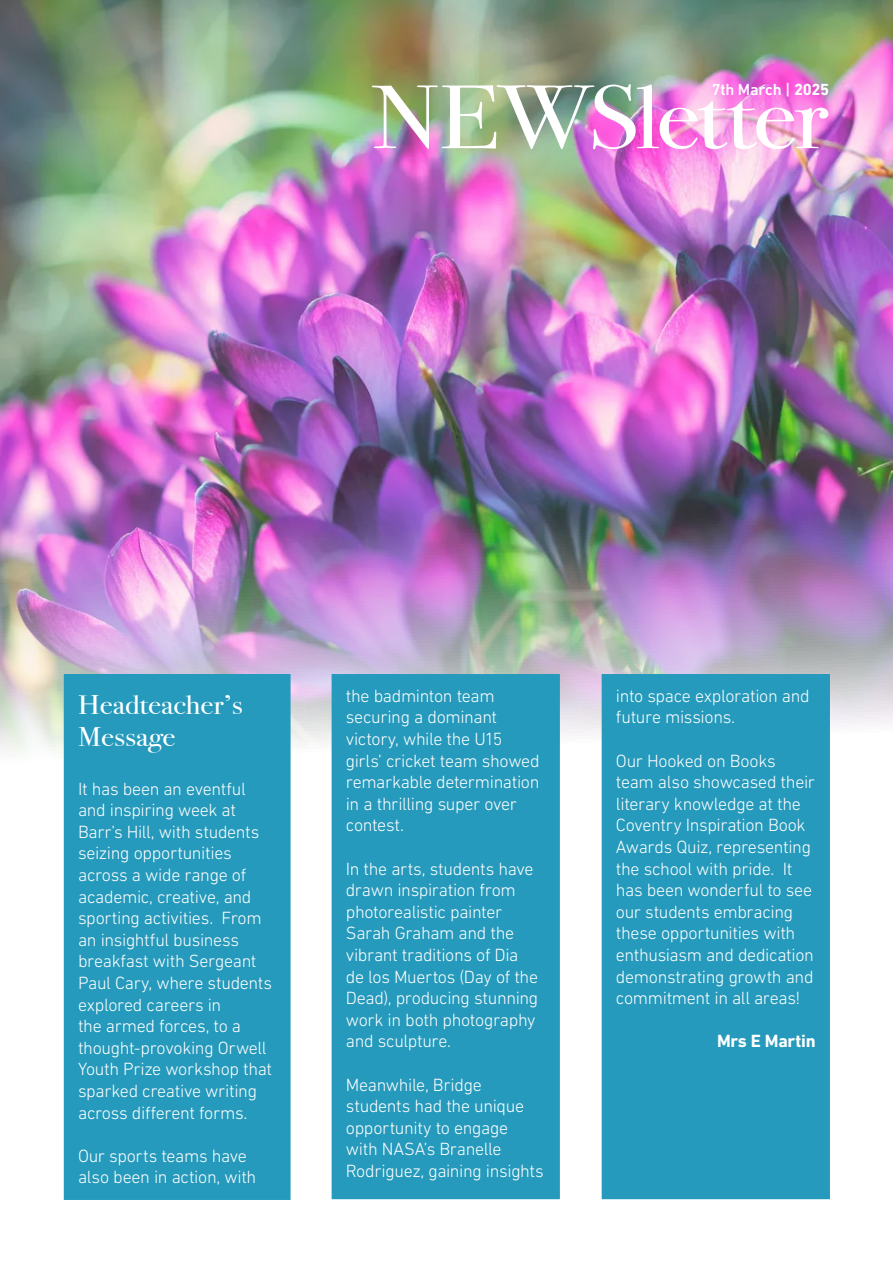
<style>
.page{position:relative;width:893px;height:1263px;background:#fff}
.page>*{position:absolute;margin:0;border:0;box-sizing:border-box;transform-origin:0 0}
.t1{font:90px "Bodoni Svty Two OSITCTT";letter-spacing:-.025em;color:#fff;scale:1.13 1}
.t2{font:27px "Bodoni Svty Two OSITCTT";color:#fff;scale:1.13 1}
.t3{font:300 18px/21.6px "DIN Next LT Pro";letter-spacing:-.02em;color:#fff}
.t4{font:700 18px "DIN Next LT Pro";letter-spacing:-.015em;color:#fff}
.t5{font:500 16.35px "DIN Next LT Pro";letter-spacing:-.015em;color:#fff}
.s1{font-weight:700}
</style>
<div class="page">
<img style="left:0;top:0;width:893px;height:802px">
<div style="left:65px;top:675px;width:225px;height:524px;background:#269abc"></div>
<div style="left:64px;top:674px;width:227px;height:526px;border:2px solid #269abc"></div>
<div style="left:332px;top:675px;width:227px;height:523px;background:#269abc"></div>
<div style="left:332px;top:674px;width:228px;height:525px;border:2px solid #269abc"></div>
<div style="left:602px;top:675px;width:227px;height:523px;background:#269abc"></div>
<div style="left:602px;top:674px;width:228px;height:525px;border:2px solid #269abc"></div>
<p class="t5" style="left:712px;top:80px;width:119px">7th March | <span class="s1">2025</span></p>
<p class="t1" style="left:373px;top:64px;width:405px">NEWSletter</p>
<p class="t2" style="left:78px;top:688px;width:147px">Headteacher’s</p>
<p class="t2" style="left:78px;top:721px;width:88px">Message</p>
<p class="t3" style="left:78px;top:777px;width:196px">It has been an eventful and inspiring week at<br>Barr’s Hill, with students seizing opportunities across a wide range of academic, creative, and sporting activities. From an insightful business breakfast with Sergeant<br>Paul Cary, where students explored careers in<br>the armed forces, to a thought-provoking Orwell<br>Youth Prize workshop that sparked creative writing across different forms.</p>
<p class="t3" style="left:78px;top:1145px;width:180px">Our sports teams have also been in action, with</p>
<p class="t3" style="left:346px;top:685px;width:195px">the badminton team securing a dominant victory, while the U15 girls’ cricket team showed remarkable determination in a thrilling super over contest.</p>
<p class="t3" style="left:346px;top:857px;width:194px">In the arts, students have drawn inspiration from photorealistic painter<br>Sarah Graham and the vibrant traditions of Dia de los Muertos (Day of the<br>Dead), producing stunning work in both photography and sculpture.</p>
<p class="t3" style="left:346px;top:1073px;width:199px">Meanwhile, Bridge students had the unique opportunity to engage with NASA’s Branelle<br>Rodriguez, gaining insights</p>
<p class="t3" style="left:616px;top:685px;width:195px">into space exploration and future missions.</p>
<p class="t3" style="left:616px;top:749px;width:201px">Our Hooked on Books team also showcased their literary knowledge at the<br>Coventry Inspiration Book<br>Awards Quiz, representing the school with pride. It has been wonderful to see our students embracing these opportunities with enthusiasm and dedication demonstrating growth and commitment in all areas!</p>
<p class="t4" style="left:717px;top:1031px;width:100px">Mrs E Martin</p>
</div>
